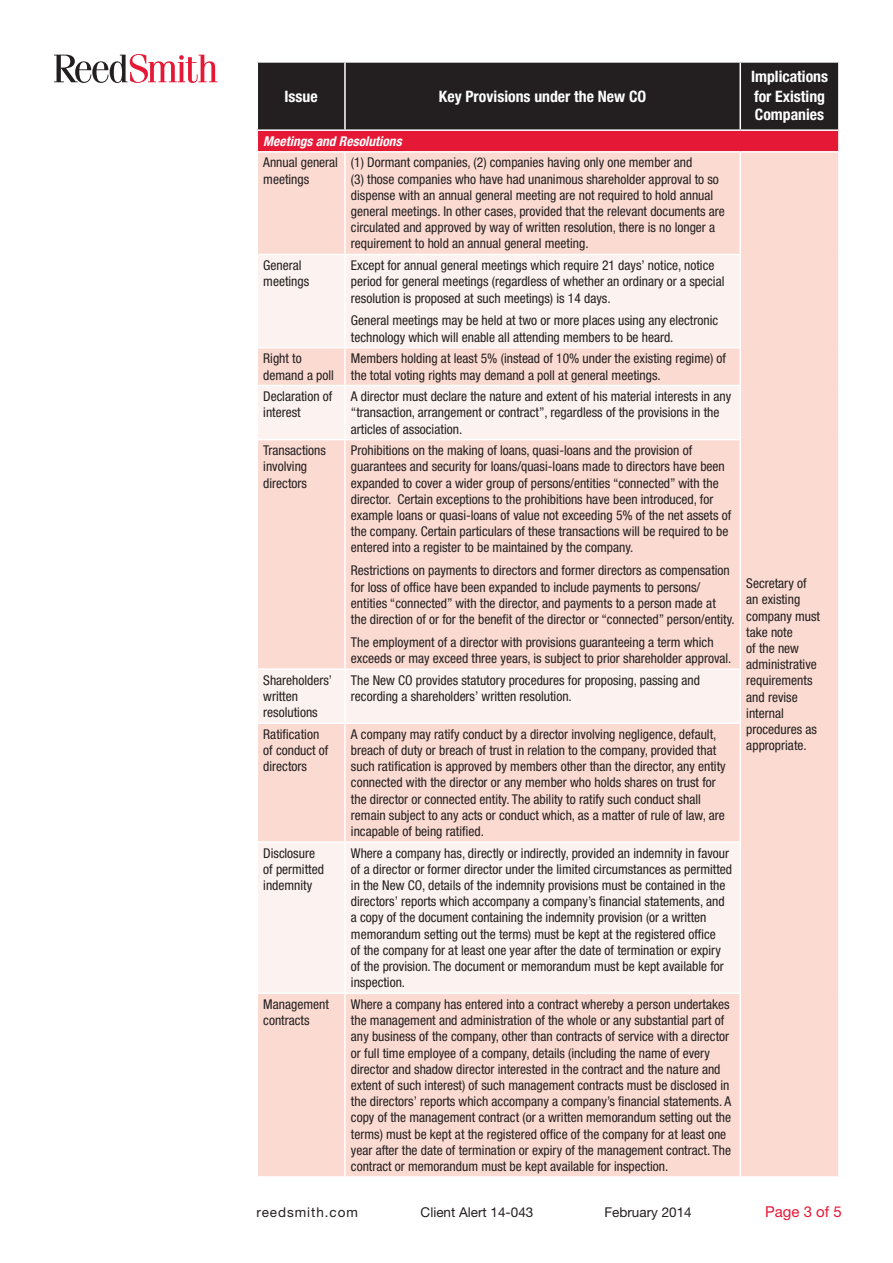
<style>
.page{position:relative;width:893px;height:1263px;background:#fff}
.page>*{position:absolute;margin:0;border:0;box-sizing:border-box;transform-origin:0 0}
.body{font:700 condensed 15.75px/19.5px "Helvetica Neue LT Std";color:#fff}
.t1{font:15px "Helvetica Neue LT Std";color:#e51836}
.body-2{font:condensed 13.5px/16.2px "Helvetica Neue LT Std";color:#231f20}
.t2{font:13.5px "Helvetica Neue LT Std";color:#231f20}
.body-3{font:italic 700 condensed 13.5px "Helvetica Neue LT Std";color:#fff}
.t3{font:13.5px "Helvetica Neue LT Std";letter-spacing:.07em;color:#231f20}
</style>
<div class="page">
<svg style="left:54px;top:54px;width:163px;height:29px"></svg>
<div style="left:258px;top:63px;width:580px;height:66px;background:#231f20"></div>
<div style="left:257px;top:130px;width:582px;height:22px;background:#e51836"></div>
<div style="left:258px;top:153px;width:580px;height:1023px;background:#fbdbd1"></div>
<svg style="left:258px;top:255px;width:481px;height:737px;fill:#fbdbd1"></svg>
<hr style="left:344px;top:63px;width:2px;height:66px;background:#fff">
<hr style="left:739px;top:63px;width:2px;height:66px;background:#fff">
<hr style="left:256px;top:129px;width:89px;height:2px;background:#fff">
<hr style="left:256px;top:131px;width:2px;height:20px;background:#fff">
<hr style="left:345px;top:129px;width:395px;height:2px;background:#fff">
<hr style="left:740px;top:129px;width:100px;height:2px;background:#fff">
<hr style="left:838px;top:131px;width:2px;height:20px;background:#fff">
<hr style="left:256px;top:151px;width:89px;height:2px;background:#fff">
<hr style="left:345px;top:151px;width:395px;height:2px;background:#fff">
<hr style="left:344px;top:153px;width:2px;height:101px;background:#fff">
<hr style="left:740px;top:151px;width:100px;height:2px;background:#fff">
<hr style="left:739px;top:153px;width:2px;height:101px;background:#fff">
<hr style="left:256px;top:254px;width:89px;height:1px;background:#fff">
<hr style="left:345px;top:254px;width:396px;height:1px;background:#fff">
<hr style="left:344px;top:255px;width:2px;height:92px;background:#fff">
<hr style="left:739px;top:255px;width:2px;height:92px;background:#fff">
<hr style="left:256px;top:347px;width:89px;height:1px;background:#fff">
<hr style="left:345px;top:347px;width:396px;height:1px;background:#fff">
<hr style="left:344px;top:348px;width:2px;height:37px;background:#fff">
<hr style="left:739px;top:348px;width:2px;height:37px;background:#fff">
<hr style="left:256px;top:385px;width:89px;height:1px;background:#fff">
<hr style="left:345px;top:385px;width:396px;height:1px;background:#fff">
<hr style="left:344px;top:386px;width:2px;height:53px;background:#fff">
<hr style="left:739px;top:386px;width:2px;height:53px;background:#fff">
<hr style="left:256px;top:439px;width:89px;height:1px;background:#fff">
<hr style="left:345px;top:439px;width:396px;height:1px;background:#fff">
<hr style="left:344px;top:440px;width:2px;height:228px;background:#fff">
<hr style="left:739px;top:440px;width:2px;height:228px;background:#fff">
<hr style="left:256px;top:668px;width:89px;height:2px;background:#fff">
<hr style="left:345px;top:668px;width:396px;height:2px;background:#fff">
<hr style="left:344px;top:670px;width:2px;height:52px;background:#fff">
<hr style="left:739px;top:670px;width:2px;height:52px;background:#fff">
<hr style="left:256px;top:722px;width:89px;height:2px;background:#fff">
<hr style="left:345px;top:722px;width:396px;height:2px;background:#fff">
<hr style="left:344px;top:724px;width:2px;height:117px;background:#fff">
<hr style="left:739px;top:724px;width:2px;height:117px;background:#fff">
<hr style="left:256px;top:841px;width:89px;height:2px;background:#fff">
<hr style="left:345px;top:841px;width:396px;height:2px;background:#fff">
<hr style="left:344px;top:843px;width:2px;height:149px;background:#fff">
<hr style="left:739px;top:843px;width:2px;height:149px;background:#fff">
<hr style="left:256px;top:992px;width:89px;height:2px;background:#fff">
<hr style="left:345px;top:992px;width:396px;height:2px;background:#fff">
<hr style="left:344px;top:994px;width:2px;height:182px;background:#fff">
<hr style="left:739px;top:994px;width:2px;height:182px;background:#fff">
<p class="body" style="left:284px;top:86px;width:35px">Issue</p>
<p class="body" style="left:439px;top:86px;width:209px">Key Provisions under the New CO</p>
<p class="body-3" style="left:263px;top:133px;width:140px">Meetings and Resolutions</p>
<p class="body-2" style="left:263px;top:154px;width:76px">Annual general meetings</p>
<p class="body-2" style="left:351px;top:154px;width:375px">(1) Dormant companies, (2) companies having only one member and<br>(3) those companies who have had unanimous shareholder approval to so dispense with an annual general meeting are not required to hold annual general meetings. In other cases, provided that the relevant documents are circulated and approved by way of written resolution, there is no longer a requirement to hold an annual general meeting.</p>
<p class="body-2" style="left:263px;top:257px;width:47px">General meetings</p>
<p class="body-2" style="left:351px;top:257px;width:375px">Except for annual general meetings which require 21 days’ notice, notice period for general meetings (regardless of whether an ordinary or a special resolution is proposed at such meetings) is 14 days.</p>
<p class="body-2" style="left:351px;top:312px;width:369px">General meetings may be held at two or more places using any electronic technology which will enable all attending members to be heard.</p>
<p class="body-2" style="left:263px;top:350px;width:72px">Right to demand a poll</p>
<p class="body-2" style="left:351px;top:350px;width:377px">Members holding at least 5% (instead of 10% under the existing regime) of the total voting rights may demand a poll at general meetings.</p>
<p class="body-2" style="left:263px;top:388px;width:71px">Declaration of interest</p>
<p class="body-2" style="left:351px;top:388px;width:382px">A director must declare the nature and extent of his material interests in any “transaction, arrangement or contract”, regardless of the provisions in the articles of association.</p>
<p class="body-2" style="left:263px;top:442px;width:64px">Transactions involving directors</p>
<p class="body-2" style="left:351px;top:442px;width:382px">Prohibitions on the making of loans, quasi-loans and the provision of guarantees and security for loans/quasi-loans made to directors have been expanded to cover a wider group of persons/entities “connected” with the director. Certain exceptions to the prohibitions have been introduced, for example loans or quasi-loans of value not exceeding 5% of the net assets of the company. Certain particulars of these transactions will be required to be entered into a register to be maintained by the company.</p>
<p class="body-2" style="left:351px;top:562px;width:385px">Restrictions on payments to directors and former directors as compensation for loss of office have been expanded to include payments to persons/ entities “connected” with the director, and payments to a person made at the direction of or for the benefit of the director or “connected” person/entity.</p>
<p class="body-2" style="left:351px;top:634px;width:382px">The employment of a director with provisions guaranteeing a term which exceeds or may exceed three years, is subject to prior shareholder approval.</p>
<p class="body-2" style="left:263px;top:672px;width:70px">Shareholders’ written resolutions</p>
<p class="body-2" style="left:351px;top:672px;width:351px">The New CO provides statutory procedures for proposing, passing and recording a shareholders’ written resolution.</p>
<p class="body-2" style="left:263px;top:726px;width:67px">Ratification of conduct of directors</p>
<p class="body-2" style="left:351px;top:726px;width:376px">A company may ratify conduct by a director involving negligence, default, breach of duty or breach of trust in relation to the company, provided that such ratification is approved by members other than the director, any entity connected with the director or any member who holds shares on trust for the director or connected entity. The ability to ratify such conduct shall remain subject to any acts or conduct which, as a matter of rule of law, are incapable of being ratified.</p>
<p class="body-2" style="left:263px;top:845px;width:62px">Disclosure of permitted indemnity</p>
<p class="body-2" style="left:351px;top:845px;width:383px">Where a company has, directly or indirectly, provided an indemnity in favour of a director or former director under the limited circumstances as permitted in the New CO, details of the indemnity provisions must be contained in the directors’ reports which accompany a company’s financial statements, and a copy of the document containing the indemnity provision (or a written memorandum setting out the terms) must be kept at the registered office<br>of the company for at least one year after the date of termination or expiry of the provision. The document or memorandum must be kept available for inspection.</p>
<p class="body-2" style="left:263px;top:996px;width:67px">Management contracts</p>
<p class="body-2" style="left:351px;top:996px;width:382px">Where a company has entered into a contract whereby a person undertakes the management and administration of the whole or any substantial part of any business of the company, other than contracts of service with a director or full time employee of a company, details (including the name of every director and shadow director interested in the contract and the nature and extent of such interest) of such management contracts must be disclosed in the directors’ reports which accompany a company’s financial statements. A copy of the management contract (or a written memorandum setting out the terms) must be kept at the registered office of the company for at least one year after the date of termination or expiry of the management contract. The contract or memorandum must be kept available for inspection.</p>
<p class="body" style="left:751px;top:67px;width:79px">Implications for Existing</p>
<p class="body" style="left:755px;top:104px;width:71px">Companies</p>
<p class="body-2" style="left:746px;top:575px;width:75px">Secretary of an existing company must take note<br>of the new administrative requirements and revise internal procedures as appropriate.</p>
<p class="t3" style="left:256px;top:1204px;width:103px">reedsmith.com</p>
<p class="t2" style="left:421px;top:1204px;width:114px">Client Alert 14-043</p>
<p class="t2" style="left:604px;top:1204px;width:89px">February 2014</p>
<p class="t1" style="left:765px;top:1202px;width:78px">Page 3 of 5</p>
</div>
